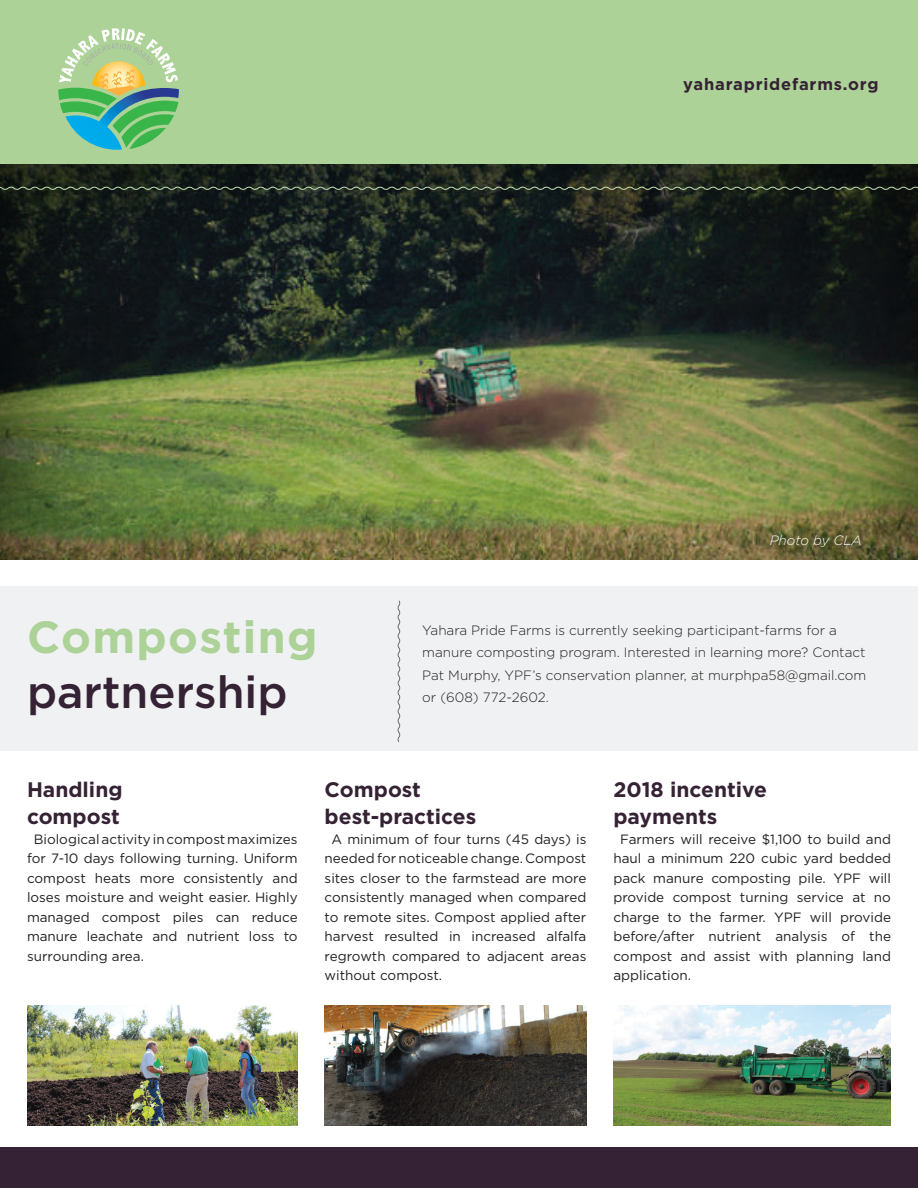
<style>
.page{position:relative;width:918px;height:1188px;background:#fff}
.page>*{position:absolute;margin:0;border:0;box-sizing:border-box;transform-origin:0 0}
.t1{font:500 45px "Gotham";color:#352234}
.t2{font:700 45px "Gotham";letter-spacing:.03em;color:#acd297}
.t3{font:700 21px/27px "Gotham";color:#352234}
.t4{font:700 16.5px "Gotham";letter-spacing:.05em;color:#352234}
.t5{font:13.5px/19.5px "Gotham";color:#231f20;text-align:justify}
.t6{font:300 13.5px/22.5px "Gotham";color:#231f20}
.t7{font:italic 300 13.5px "Gotham";color:#fff}
</style>
<div class="page">
<div style="left:0;top:0;width:918px;height:536px;background:#acd297"></div>
<div style="left:0;top:586px;width:918px;height:165px;background:#f0f1f2"></div>
<svg style="left:397px;top:600px;width:4px;height:142px"></svg>
<div style="left:0;top:1148px;width:918px;height:40px;background:#352234"></div>
<img style="left:27px;top:1005px;width:271px;height:121px">
<img style="left:325px;top:1005px;width:261px;height:121px">
<div style="left:0;top:164px;width:918px;height:396px;background:#231f20;opacity:.64"></div>
<svg style="left:58px;top:28px;width:121px;height:122px"></svg>
<img style="left:613px;top:1005px;width:278px;height:121px">
<svg style="left:0;top:186px;width:918px;height:5px"></svg>
<p class="t4" style="left:683px;top:74px;width:197px">yaharapridefarms.org</p>
<p class="t7" style="left:770px;top:532px;width:94px">Photo by CLA</p>
<h1 class="t2" style="left:27px;top:607px;width:292px">Composting</h1>
<h1 class="t1" style="left:27px;top:663px;width:262px">partnership</h1>
<p class="t6" style="left:422px;top:618px;width:446px">Yahara Pride Farms is currently seeking participant-farms for a manure composting program. Interested in learning more? Contact Pat Murphy, YPF’s conservation planner, at murphpa58@gmail.com or (608) 772-2602.</p>
<h2 class="t3" style="left:27px;top:776px;width:97px">Handling compost</h2>
<p class="t5" style="left:27px;top:829px;width:272px;text-indent:7px">Biological activity in compost maximizes for 7-10 days following turning. Uniform compost heats more consistently and loses moisture and weight easier. Highly managed compost piles can reduce manure leachate and nutrient loss to surrounding area.</p>
<h2 class="t3" style="left:325px;top:776px;width:153px">Compost best-practices</h2>
<p class="t5" style="left:325px;top:829px;width:263px;text-indent:7px">A minimum of four turns (45 days) is needed for noticeable change. Compost sites closer to the farmstead are more consistently managed when compared to remote sites. Compost applied after harvest resulted in increased alfalfa regrowth compared to adjacent areas without compost.</p>
<h2 class="t3" style="left:613px;top:776px;width:155px">2018 incentive payments</h2>
<p class="t5" style="left:613px;top:829px;width:279px;text-indent:7px">Farmers will receive $1,100 to build and haul a minimum 220 cubic yard bedded pack manure composting pile. YPF will provide compost turning service at no charge to the farmer. YPF will provide before/after nutrient analysis of the compost and assist with planning land application.</p>
</div>
